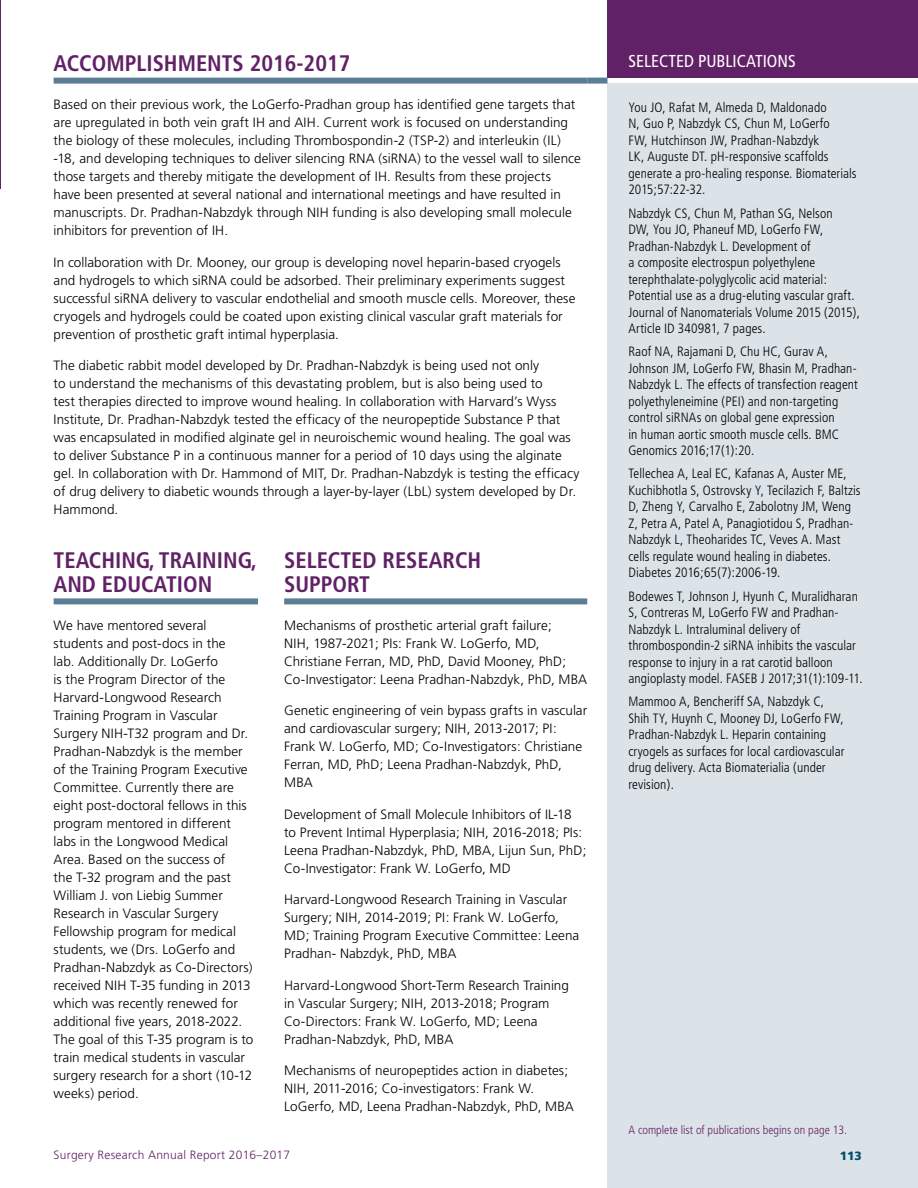
<style>
.page{position:relative;width:918px;height:1188px;background:#fff}
.page>*{position:absolute;margin:0;border:0;box-sizing:border-box;transform-origin:0 0}
.t1{font:700 condensed 22.5px/24px "Frutiger";color:#612166}
.t2{font:condensed 17.25px "Frutiger";color:#fff}
.t3{font:300 13.5px/18px "Frutiger";color:#000}
.t4{font:300 condensed 13.5px/16.5px "Frutiger";letter-spacing:.005em;color:#000}
.t5{font:300 condensed 12px "Frutiger";color:#612166}
.t6{font:300 12px "Frutiger";letter-spacing:.02em;color:#612166}
.t7{font:900 12px "Frutiger";color:#004d71}
</style>
<div class="page">
<hr style="left:0;top:0;width:1px;height:189px;background:#612166">
<div style="left:608px;top:84px;width:310px;height:1104px;background:#dce3e8"></div>
<div style="left:608px;top:0;width:310px;height:78px;background:#612166"></div>
<div style="left:587px;top:78px;width:21px;height:6px;background:#5b7e95"></div>
<div style="left:54px;top:78px;width:533px;height:6px;background:#5b7e95"></div>
<div style="left:54px;top:598px;width:204px;height:6px;background:#5b7e95"></div>
<div style="left:284px;top:598px;width:303px;height:6px;background:#5b7e95"></div>
<h1 class="t1" style="left:54px;top:51px;width:298px">ACCOMPLISHMENTS 2016-2017</h1>
<p class="t3" style="left:54px;top:96px;width:529px">Based on their previous work, the LoGerfo-Pradhan group has identified gene targets that are upregulated in both vein graft IH and AIH. Current work is focused on understanding the biology of these molecules, including Thrombospondin-2 (TSP-2) and interleukin (IL) -18, and developing techniques to deliver silencing RNA (siRNA) to the vessel wall to silence those targets and thereby mitigate the development of IH. Results from these projects have been presented at several national and international meetings and have resulted in manuscripts. Dr. Pradhan-Nabzdyk through NIH funding is also developing small molecule inhibitors for prevention of IH.</p>
<p class="t3" style="left:54px;top:253px;width:523px">In collaboration with Dr. Mooney, our group is developing novel heparin-based cryogels and hydrogels to which siRNA could be adsorbed. Their preliminary experiments suggest successful siRNA delivery to vascular endothelial and smooth muscle cells. Moreover, these cryogels and hydrogels could be coated upon existing clinical vascular graft materials for prevention of prosthetic graft intimal hyperplasia.</p>
<p class="t3" style="left:54px;top:357px;width:527px">The diabetic rabbit model developed by Dr. Pradhan-Nabzdyk is being used not only<br>to understand the mechanisms of this devastating problem, but is also being used to<br>test therapies directed to improve wound healing. In collaboration with Harvard’s Wyss Institute, Dr. Pradhan-Nabzdyk tested the efficacy of the neuropeptide Substance P that was encapsulated in modified alginate gel in neuroischemic wound healing. The goal was to deliver Substance P in a continuous manner for a period of 10 days using the alginate gel. In collaboration with Dr. Hammond of MIT, Dr. Pradhan-Nabzdyk is testing the efficacy of drug delivery to diabetic wounds through a layer-by-layer (LbL) system developed by Dr.<br>Hammond.</p>
<h1 class="t1" style="left:54px;top:548px;width:205px">TEACHING, TRAINING,<br>AND EDUCATION</h1>
<p class="t3" style="left:54px;top:616px;width:201px">We have mentored several students and post-docs in the<br>lab. Additionally Dr. LoGerfo<br>is the Program Director of the<br>Harvard-Longwood Research<br>Training Program in Vascular<br>Surgery NIH-T32 program and Dr.<br>Pradhan-Nabzdyk is the member of the Training Program Executive<br>Committee. Currently there are eight post-doctoral fellows in this program mentored in different labs in the Longwood Medical<br>Area. Based on the success of<br>the T-32 program and the past<br>William J. von Liebig Summer<br>Research in Vascular Surgery<br>Fellowship program for medical students, we (Drs. LoGerfo and<br>Pradhan-Nabzdyk as Co-Directors) received NIH T-35 funding in 2013 which was recently renewed for additional five years, 2018-2022.<br>The goal of this T-35 program is to train medical students in vascular surgery research for a short (10-12 weeks) period.</p>
<h1 class="t1" style="left:284px;top:548px;width:199px">SELECTED RESEARCH<br>SUPPORT</h1>
<p class="t3" style="left:284px;top:616px;width:305px">Mechanisms of prosthetic arterial graft failure;<br>NIH, 1987-2021; PIs: Frank W. LoGerfo, MD, Christiane Ferran, MD, PhD, David Mooney, PhD; Co-Investigator: Leena Pradhan-Nabzdyk, PhD, MBA</p>
<p class="t3" style="left:284px;top:702px;width:305px">Genetic engineering of vein bypass grafts in vascular and cardiovascular surgery; NIH, 2013-2017; PI:<br>Frank W. LoGerfo, MD; Co-Investigators: Christiane Ferran, MD, PhD; Leena Pradhan-Nabzdyk, PhD, MBA</p>
<p class="t3" style="left:284px;top:805px;width:304px">Development of Small Molecule Inhibitors of IL-18 to Prevent Intimal Hyperplasia; NIH, 2016-2018; PIs:<br>Leena Pradhan-Nabzdyk, PhD, MBA, Lijun Sun, PhD; Co-Investigator: Frank W. LoGerfo, MD</p>
<p class="t3" style="left:284px;top:891px;width:297px">Harvard-Longwood Research Training in Vascular Surgery; NIH, 2014-2019; PI: Frank W. LoGerfo, MD; Training Program Executive Committee: Leena Pradhan- Nabzdyk, PhD, MBA</p>
<p class="t3" style="left:284px;top:976px;width:286px">Harvard-Longwood Short-Term Research Training in Vascular Surgery; NIH, 2013-2018; Program Co-Directors: Frank W. LoGerfo, MD; Leena Pradhan-Nabzdyk, PhD, MBA</p>
<p class="t3" style="left:284px;top:1062px;width:291px">Mechanisms of neuropeptides action in diabetes;<br>NIH, 2011-2016; Co-investigators: Frank W.<br>LoGerfo, MD, Leena Pradhan-Nabzdyk, PhD, MBA</p>
<p class="t2" style="left:629px;top:51px;width:169px">SELECTED PUBLICATIONS</p>
<p class="t4" style="left:629px;top:99px;width:230px">You JO, Rafat M, Almeda D, Maldonado<br>N, Guo P, Nabzdyk CS, Chun M, LoGerfo<br>FW, Hutchinson JW, Pradhan-Nabzdyk<br>LK, Auguste DT. pH-responsive scaffolds generate a pro-healing response. Biomaterials 2015;57:22-32.</p>
<p class="t4" style="left:629px;top:205px;width:233px">Nabzdyk CS, Chun M, Pathan SG, Nelson<br>DW, You JO, Phaneuf MD, LoGerfo FW, Pradhan-Nabzdyk L. Development of<br>a composite electrospun polyethylene terephthalate-polyglycolic acid material:<br>Potential use as a drug-eluting vascular graft.<br>Journal of Nanomaterials Volume 2015 (2015), Article ID 340981, 7 pages.</p>
<p class="t4" style="left:629px;top:344px;width:231px">Raof NA, Rajamani D, Chu HC, Gurav A, Johnson JM, LoGerfo FW, Bhasin M, Pradhan-Nabzdyk L. The effects of transfection reagent polyethyleneimine (PEI) and non-targeting control siRNAs on global gene expression<br>in human aortic smooth muscle cells. BMC Genomics 2016;17(1):20.</p>
<p class="t4" style="left:629px;top:466px;width:234px">Tellechea A, Leal EC, Kafanas A, Auster ME, Kuchibhotla S, Ostrovsky Y, Tecilazich F, Baltzis D, Zheng Y, Carvalho E, Zabolotny JM, Weng Z, Petra A, Patel A, Panagiotidou S, Pradhan-Nabzdyk L, Theoharides TC, Veves A. Mast cells regulate wound healing in diabetes.<br>Diabetes 2016;65(7):2006-19.</p>
<p class="t4" style="left:629px;top:588px;width:236px">Bodewes T, Johnson J, Hyunh C, Muralidharan S, Contreras M, LoGerfo FW and Pradhan-Nabzdyk L. Intraluminal delivery of thrombospondin-2 siRNA inhibits the vascular response to injury in a rat carotid balloon angioplasty model. FASEB J 2017;31(1):109-11.</p>
<p class="t4" style="left:629px;top:694px;width:217px">Mammoo A, Bencheriff SA, Nabzdyk C, Shih TY, Huynh C, Mooney DJ, LoGerfo FW, Pradhan-Nabzdyk L. Heparin containing cryogels as surfaces for local cardiovascular drug delivery. Acta Biomaterialia (under revision).</p>
<p class="t5" style="left:628px;top:1123px;width:220px">A complete list of publications begins on page 13.</p>
<p class="t6" style="left:54px;top:1148px;width:238px">Surgery Research Annual Report 2016–2017</p>
<p class="t7" style="left:840px;top:1148px;width:24px">113</p>
</div>
